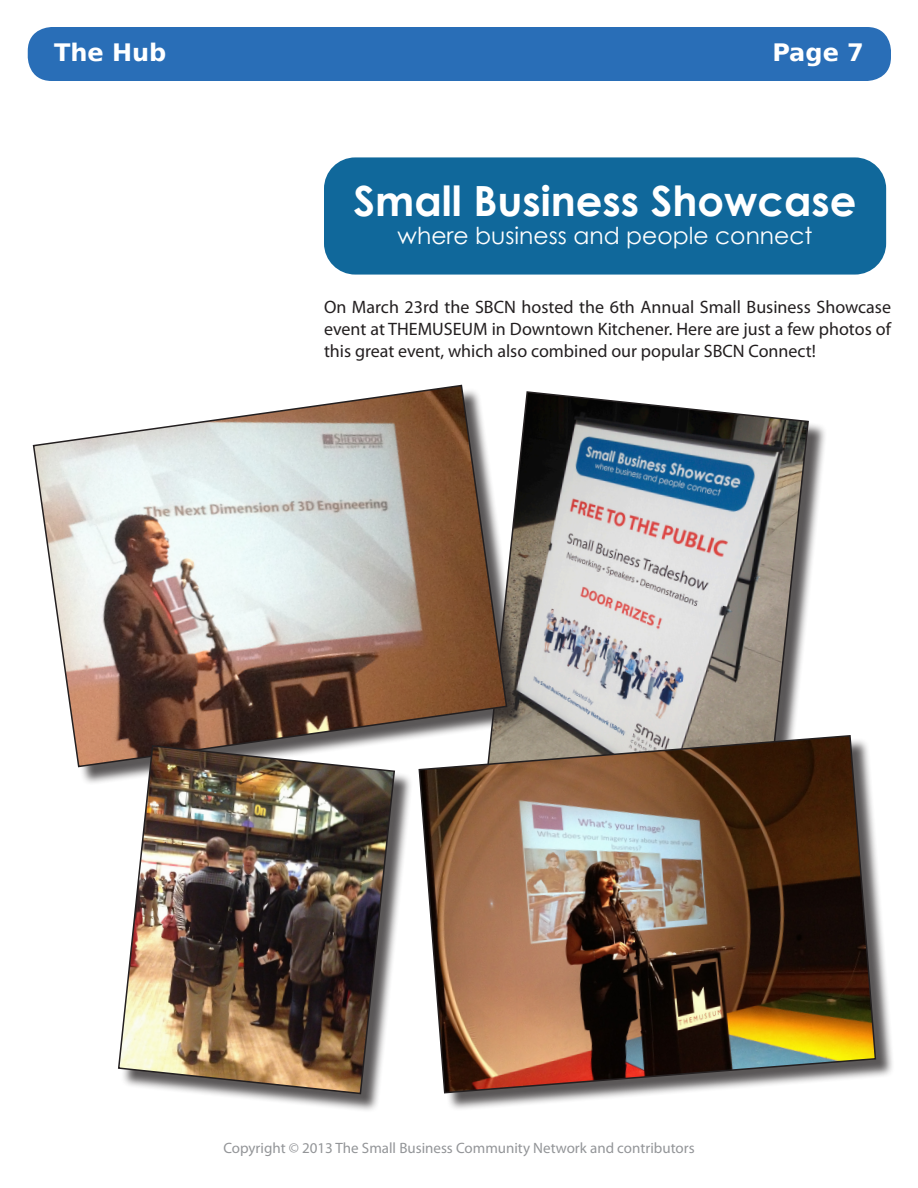
<style>
.page{position:relative;width:918px;height:1188px;background:#fff}
.page>*{position:absolute;margin:0;border:0;box-sizing:border-box;transform-origin:0 0}
.t1{font:700 41.7px "Century Gothic";color:#fff}
.t2{font:700 24px "Bitstream Vera Sans";color:#fff}
.t3{font:23.4px "Century Gothic";color:#fff}
.Body{font:18px/21.6px "Myriad Pro";color:#231f20;text-align:justify}
.t4{font:15px "Myriad Pro";color:#939598}
</style>
<div class="page">
<div style="left:28px;top:27px;width:863px;height:54px;background:#296eb7;border-radius:24px"></div>
<div style="left:324px;top:157px;width:562px;height:118px;background:#10689b;border-radius:31px"></div>
<div style="left:490px;top:394px;width:337px;height:421px;background:#231f20;opacity:.75"></div>
<svg style="left:525px;top:391px;width:285px;height:343px;background:#9b9c9e"></svg>
<div style="left:36px;top:387px;width:489px;height:398px;background:#231f20;opacity:.75"></div>
<svg style="left:32px;top:384px;width:476px;height:384px"></svg>
<div style="left:421px;top:738px;width:473px;height:373px;background:#231f20;opacity:.75"></div>
<img style="left:418px;top:734px;width:459px;height:360px">
<div style="left:121px;top:748px;width:292px;height:364px;background:#231f20;opacity:.75"></div>
<img style="left:117px;top:744px;width:279px;height:351px">
<h2 class="t2" style="left:54px;top:39px;width:114px">The Hub</h2>
<h2 class="t2" style="left:772px;top:39px;width:93px">Page 7</h2>
<p class="t1" style="left:354px;top:175px;width:505px">Small Business Showcase</p>
<p class="t3" style="left:398px;top:221px;width:416px">where business and people connect</p>
<p class="Body" style="left:324px;top:296px;width:569px">On March 23rd the SBCN hosted the 6th Annual Small Business Showcase event at THEMUSEUM in Downtown Kitchener. Here are just a few photos of this great event, which also combined our popular SBCN Connect!</p>
<p class="t4" style="left:223px;top:1139px;width:473px">Copyright © 2013 The Small Business Community Network and contributors</p>
</div>
